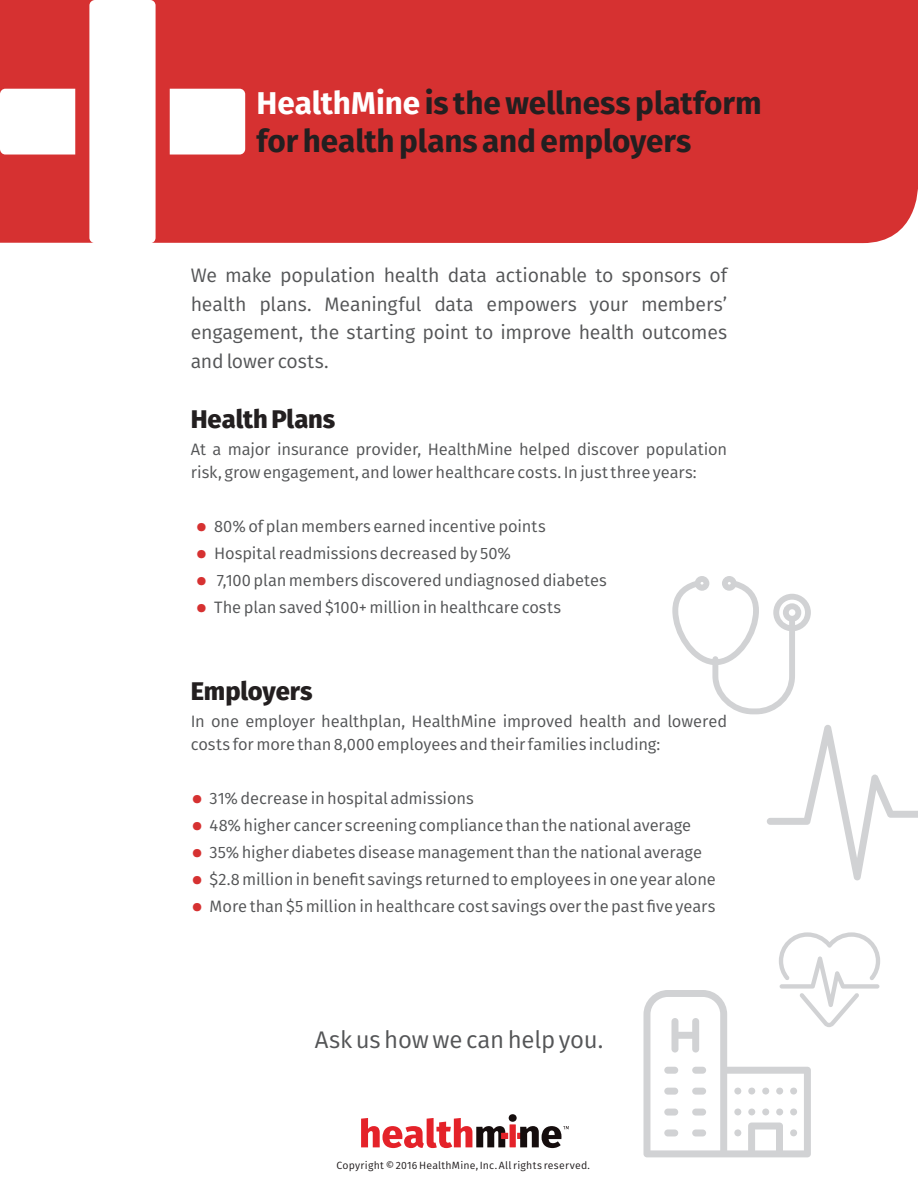
<style>
.page{position:relative;width:918px;height:1188px;background:#fff}
.page>*{position:absolute;margin:0;border:0;box-sizing:border-box;transform-origin:0 0}
.t1{font:700 31.5px/37.5px "Fira Sans";letter-spacing:-.005em;color:#231f20}
.t2{font:800 25.5px "Fira Sans";color:#231f20}
.t3{font:24px "Fira Sans";letter-spacing:-.01em;color:#545557}
.t4{font:19.5px/28.5px "Fira Sans";letter-spacing:-.01em;color:#545557;text-align:justify}
.t5{font:16.5px/22.5px "Fira Sans";letter-spacing:-.005em;color:#545557}
.t6{font:10.5px "Fira Sans";letter-spacing:.02em;color:#231f20}
.s1{color:#fff}
.s2{font-size:40.5px;color:#d63131}
</style>
<div class="page">
<div style="left:245px;top:0;width:673px;height:243px;background:#d63131"></div>
<svg style="left:0;top:0;width:245px;height:243px;fill:#d63131"></svg>
<svg style="left:361px;top:1114px;width:208px;height:34px"></svg>
<svg style="left:767px;top:725px;width:151px;height:155px"></svg>
<svg style="left:672px;top:576px;width:139px;height:138px"></svg>
<svg style="left:644px;top:932px;width:236px;height:225px"></svg>
<p class="t1" style="left:256px;top:82px;width:507px"><span class="s1">HealthMine</span> is the wellness platform for health plans and employers</p>
<p class="t4" style="left:191px;top:261px;width:538px">We make population health data actionable to sponsors of health plans. Meaningful data empowers your members’ engagement, the starting point to improve health outcomes and lower costs.</p>
<p class="t2" style="left:191px;top:397px;width:146px">Health Plans</p>
<p class="t5" style="left:191px;top:438px;width:538px">At a major insurance provider, HealthMine helped discover population risk, grow engagement, and lower healthcare costs. In just three years:</p>
<p class="t5" style="left:195px;top:514px;width:352px"><span class="s2">•</span> 80% of plan members earned incentive points</p>
<p class="t5" style="left:195px;top:541px;width:317px"><span class="s2">•</span> Hospital readmissions decreased by 50%</p>
<p class="t5" style="left:195px;top:568px;width:413px"><span class="s2">•</span> 7,100 plan members discovered undiagnosed diabetes</p>
<p class="t5" style="left:195px;top:595px;width:367px"><span class="s2">•</span> The plan saved $100+ million in healthcare costs</p>
<p class="t2" style="left:191px;top:669px;width:123px">Employers</p>
<p class="t5" style="left:191px;top:710px;width:538px">In one employer healthplan, HealthMine improved health and lowered costs for more than 8,000 employees and their families including:</p>
<p class="t5" style="left:191px;top:786px;width:284px"><span class="s2">•</span> 31% decrease in hospital admissions</p>
<p class="t5" style="left:191px;top:813px;width:502px"><span class="s2">•</span> 48% higher cancer screening compliance than the national average</p>
<p class="t5" style="left:191px;top:840px;width:513px"><span class="s2">•</span> 35% higher diabetes disease management than the national average</p>
<p class="t5" style="left:191px;top:867px;width:527px"><span class="s2">•</span> $2.8 million in benefit savings returned to employees in one year alone</p>
<p class="t5" style="left:191px;top:894px;width:526px"><span class="s2">•</span> More than $5 million in healthcare cost savings over the past five years</p>
<p class="t3" style="left:315px;top:1022px;width:290px">Ask us how we can help you.</p>
<p class="t6" style="left:337px;top:1157px;width:255px">Copyright © 2016 HealthMine, Inc. All rights reserved.</p>
</div>
